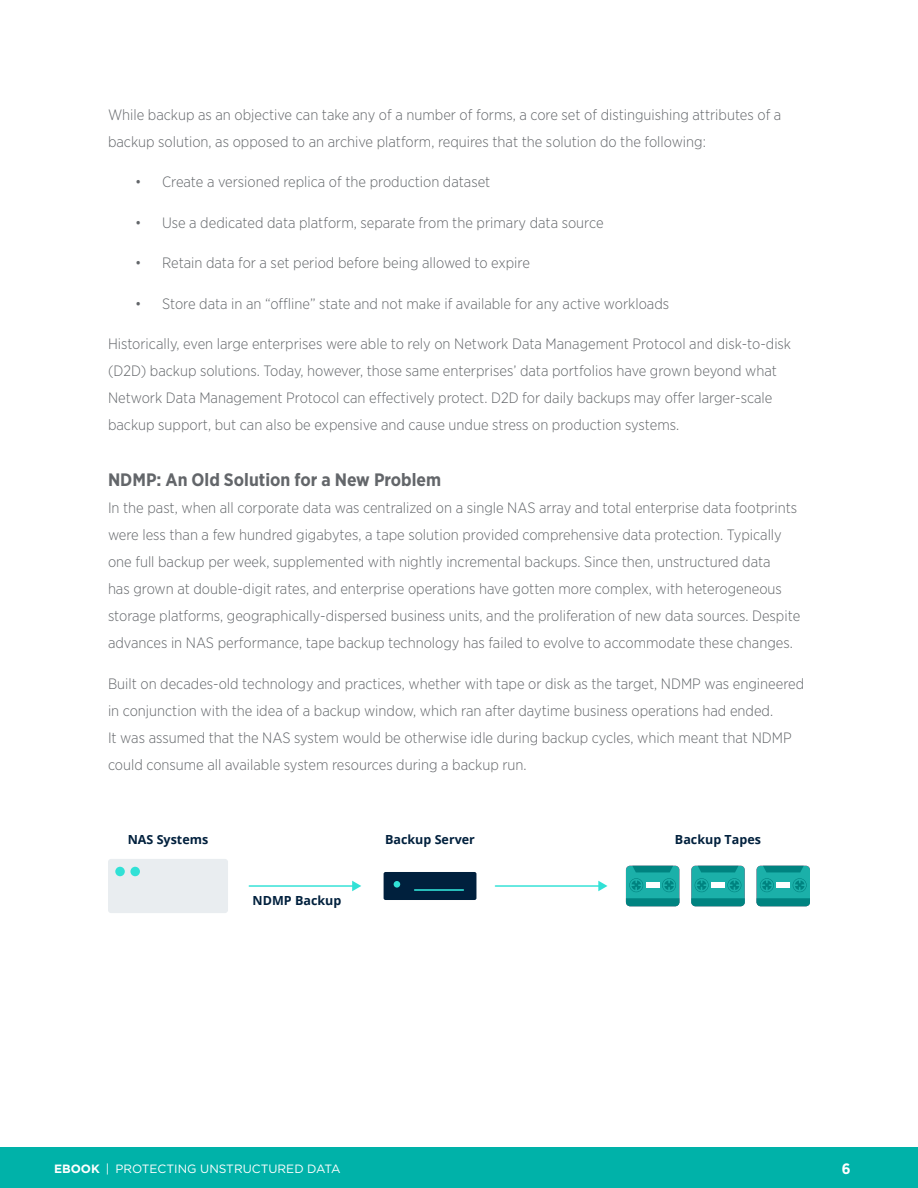
<style>
.page{position:relative;width:918px;height:1188px;background:#fff}
.page>*{position:absolute;margin:0;border:0;box-sizing:border-box;transform-origin:0 0}
.WTPR_h3{font:700 18px "Gotham Narrow";color:#63666a}
.WTPR_body_copy{font:300 15px/27px "Gotham Narrow";color:#63666a}
.t1{font:700 15px "Gotham Narrow";color:#fff}
.t2{font:700 12.6px "Open Sans";color:#00203d}
.t3{font:12px "Gotham";color:#fff}
.s1{font-weight:700}
</style>
<div class="page">
<div style="left:0;top:1148px;width:918px;height:40px;background:#00b2a9"></div>
<div style="left:108px;top:859px;width:120px;height:54px;background:#e9edf0;border-radius:3px"></div>
<div style="left:115px;top:867px;width:10px;height:9px;background:#31e1d6;border-radius:50%"></div>
<div style="left:130px;top:867px;width:10px;height:9px;background:#31e1d6;border-radius:50%"></div>
<svg style="left:352px;top:881px;width:9px;height:10px"></svg>
<hr style="left:249px;top:885px;width:104px;height:2px;background:#31e1d6">
<svg style="left:598px;top:881px;width:9px;height:10px"></svg>
<hr style="left:495px;top:885px;width:104px;height:2px;background:#31e1d6">
<div style="left:626px;top:866px;width:53px;height:40px;background:#1bb0a9;border-radius:4px"></div>
<svg style="left:626px;top:898px;width:53px;height:8px"></svg>
<svg style="left:630px;top:879px;width:13px;height:13px"></svg>
<svg style="left:663px;top:879px;width:13px;height:13px"></svg>
<svg style="left:632px;top:866px;width:41px;height:6px"></svg>
<div style="left:646px;top:883px;width:13px;height:5px;background:#fff"></div>
<div style="left:691px;top:866px;width:54px;height:40px;background:#1bb0a9;border-radius:4px"></div>
<svg style="left:691px;top:898px;width:54px;height:8px"></svg>
<svg style="left:695px;top:879px;width:13px;height:13px"></svg>
<svg style="left:728px;top:879px;width:13px;height:13px"></svg>
<svg style="left:698px;top:866px;width:40px;height:6px"></svg>
<div style="left:711px;top:883px;width:14px;height:5px;background:#fff"></div>
<div style="left:757px;top:866px;width:53px;height:40px;background:#1bb0a9;border-radius:4px"></div>
<svg style="left:757px;top:898px;width:53px;height:8px"></svg>
<svg style="left:760px;top:879px;width:13px;height:13px"></svg>
<svg style="left:793px;top:879px;width:13px;height:13px"></svg>
<svg style="left:763px;top:866px;width:41px;height:6px"></svg>
<div style="left:777px;top:883px;width:13px;height:5px;background:#fff"></div>
<div style="left:384px;top:872px;width:92px;height:28px;background:#00203d;border-radius:2px"></div>
<div style="left:394px;top:881px;width:6px;height:7px;background:#31e1d6;border-radius:50%"></div>
<hr style="left:415px;top:889px;width:48px;height:2px;background:#31e1d6">
<p class="WTPR_body_copy" style="left:108px;top:101px;width:675px">While backup as an objective can take any of a number of forms, a core set of distinguishing attributes of a backup solution, as opposed to an archive platform, requires that the solution do the following:</p>
<p class="WTPR_body_copy" style="left:135px;top:168px;width:357px">• Create a versioned replica of the production dataset</p>
<p class="WTPR_body_copy" style="left:135px;top:209px;width:470px">• Use a dedicated data platform, separate from the primary data source</p>
<p class="WTPR_body_copy" style="left:135px;top:249px;width:397px">• Retain data for a set period before being allowed to expire</p>
<p class="WTPR_body_copy" style="left:135px;top:290px;width:536px">• Store data in an “offline” state and not make if available for any active workloads</p>
<p class="WTPR_body_copy" style="left:108px;top:330px;width:685px">Historically, even large enterprises were able to rely on Network Data Management Protocol and disk-to-disk (D2D) backup solutions. Today, however, those same enterprises’ data portfolios have grown beyond what Network Data Management Protocol can effectively protect. D2D for daily backups may offer larger-scale backup support, but can also be expensive and cause undue stress on production systems.</p>
<p class="WTPR_h3" style="left:108px;top:468px;width:335px">NDMP: An Old Solution for a New Problem</p>
<p class="WTPR_body_copy" style="left:108px;top:494px;width:694px">In the past, when all corporate data was centralized on a single NAS array and total enterprise data footprints were less than a few hundred gigabytes, a tape solution provided comprehensive data protection. Typically one full backup per week, supplemented with nightly incremental backups. Since then, unstructured data<br>has grown at double-digit rates, and enterprise operations have gotten more complex, with heterogeneous storage platforms, geographically-dispersed business units, and the proliferation of new data sources. Despite advances in NAS performance, tape backup technology has failed to evolve to accommodate these changes.</p>
<p class="WTPR_body_copy" style="left:108px;top:669px;width:698px">Built on decades-old technology and practices, whether with tape or disk as the target, NDMP was engineered in conjunction with the idea of a backup window, which ran after daytime business operations had ended.<br>It was assumed that the NAS system would be otherwise idle during backup cycles, which meant that NDMP could consume all available system resources during a backup run.</p>
<p class="t2" style="left:128px;top:830px;width:82px">NAS Systems</p>
<p class="t2" style="left:385px;top:830px;width:91px">Backup Server</p>
<p class="t2" style="left:675px;top:830px;width:88px">Backup Tapes</p>
<p class="t2" style="left:253px;top:891px;width:90px">NDMP Backup</p>
<p class="t3" style="left:54px;top:1161px;width:288px"><span class="s1">EBOOK</span> | PROTECTING UNSTRUCTURED DATA</p>
<p class="t1" style="left:842px;top:1159px;width:10px">6</p>
</div>
